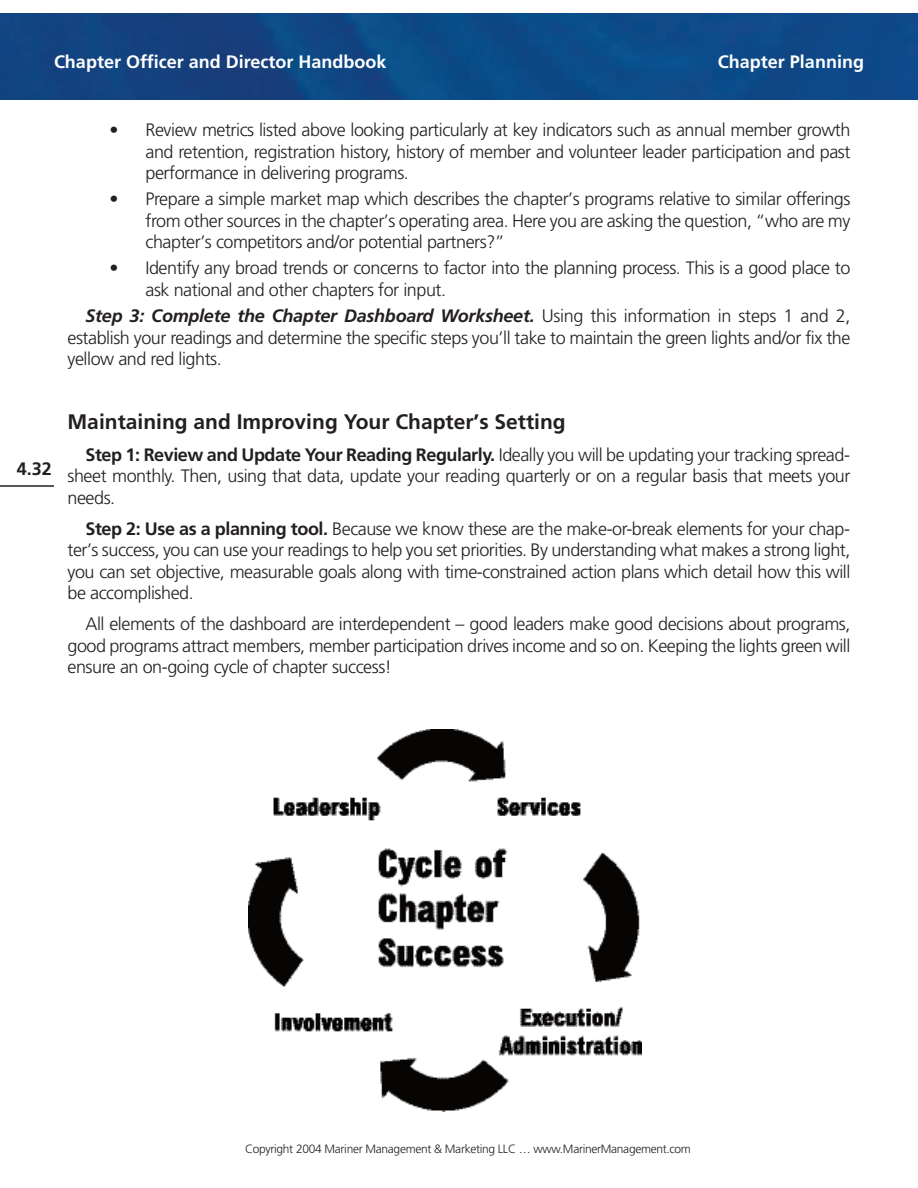
<style>
.page{position:relative;width:918px;height:1188px;background:#fff}
.page>*{position:absolute;margin:0;border:0;box-sizing:border-box;transform-origin:0 0}
.t1{font:700 21px "Frutiger";color:#231f20}
.t2{font:300 18px/21.6px "Frutiger";letter-spacing:-.025em;color:#231f20;text-align:justify}
.t3{font:700 18px "Frutiger";color:#fff}
.t4{font:700 18px "Frutiger";color:#231f20}
.t5{font:300 12px "Frutiger";letter-spacing:-.025em;color:#231f20}
.s1{font-weight:700;font-style:italic}
.s2{font-weight:700}
</style>
<div class="page">
<img style="left:0;top:14px;width:918px;height:85px">
<hr style="left:0;top:485px;width:54px;height:2px;background:#231f20">
<img style="left:248px;top:729px;width:393px;height:383px">
<p class="t3" style="left:54px;top:55px;width:334px">Chapter Officer and Director Handbook</p>
<p class="t3" style="left:718px;top:55px;width:148px">Chapter Planning</p>
<p class="t2" style="left:146px;top:120px;width:707px;text-indent:-36px">• Review metrics listed above looking particularly at key indicators such as annual member growth and retention, registration history, history of member and volunteer leader participation and past performance in delivering programs.</p>
<p class="t2" style="left:146px;top:190px;width:707px;text-indent:-36px">• Prepare a simple market map which describes the chapter’s programs relative to similar offerings from other sources in the chapter’s operating area. Here you are asking the question, “who are my chapter’s competitors and/or potential partners?”</p>
<p class="t2" style="left:146px;top:259px;width:707px;text-indent:-36px">• Identify any broad trends or concerns to factor into the planning process. This is a good place to ask national and other chapters for input.</p>
<p class="t2" style="left:68px;top:307px;width:785px;text-indent:18px"><span class="s1">Step 3: Complete the Chapter Dashboard Worksheet.</span> Using this information in steps 1 and 2, establish your readings and determine the specific steps you’ll take to maintain the green lights and/or fix the yellow and red lights.</p>
<p class="t4" style="left:17px;top:461px;width:37px">4.32</p>
<p class="t1" style="left:68px;top:413px;width:500px">Maintaining and Improving Your Chapter’s Setting</p>
<p class="t2" style="left:67px;top:445px;width:785px;text-indent:18px"><span class="s2">Step 1: Review and Update Your Reading Regularly.</span> Ideally you will be updating your tracking spread&shy;sheet monthly. Then, using that data, update your reading quarterly or on a regular basis that meets your needs.</p>
<p class="t2" style="left:68px;top:519px;width:785px;text-indent:18px"><span class="s2">Step 2: Use as a planning tool.</span> Because we know these are the make-or-break elements for your chap&shy;ter’s success, you can use your readings to help you set priorities. By understanding what makes a strong light, you can set objective, measurable goals along with time-constrained action plans which detail how this will be accomplished.</p>
<p class="t2" style="left:68px;top:614px;width:785px;text-indent:18px">All elements of the dashboard are interdependent – good leaders make good decisions about programs, good programs attract members, member participation drives income and so on. Keeping the lights green will ensure an on-going cycle of chapter success!</p>
<p class="t5" style="left:245px;top:1144px;width:447px">Copyright 2004 Mariner Management &amp; Marketing LLC … www.MarinerManagement.com</p>
</div>
